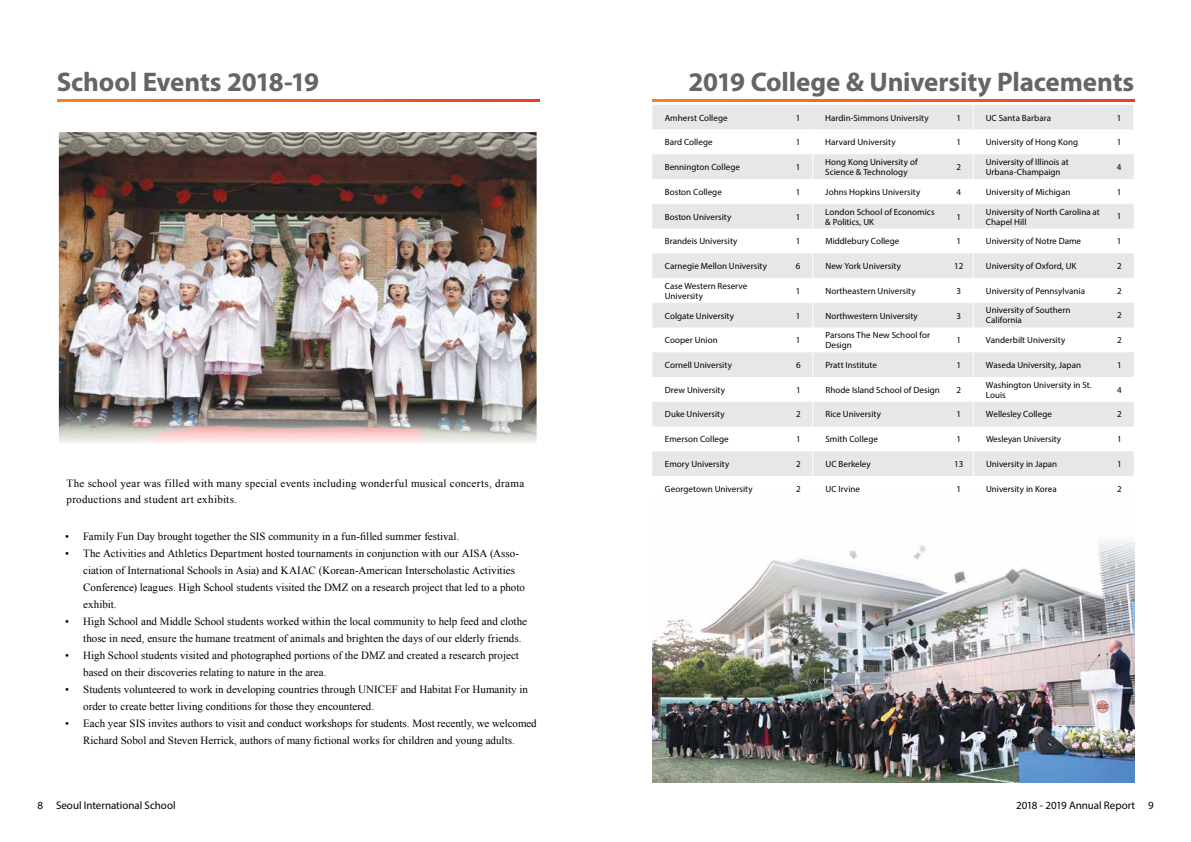
<style>
.page{position:relative;width:1191px;height:842px;background:#fff}
.page>*{position:absolute;margin:0;border:0;box-sizing:border-box;transform-origin:0 0}
.t1{font:700 27px "Myriad Pro";letter-spacing:-.005em;color:#676463}
.t2{font:11px/17px "Times New Roman";color:#000}
.t3{font:11px/16px "Times New Roman";letter-spacing:.025em;color:#000}
.t4{font:11px "Myriad Pro";letter-spacing:-.005em;color:#000}
.t5{font:9px/10px "Myriad Pro";letter-spacing:.005em;color:#000}
</style>
<div class="page">
<img style="left:652px;top:539px;width:482px;height:243px">
<img style="left:60px;top:133px;width:475px;height:310px">
<div style="left:57px;top:130px;width:481px;height:316px;border:2px solid #fff"></div>
<svg style="left:652px;top:105px;width:481px;height:371px;fill:#e6e7e8"></svg>
<svg style="left:812px;top:130px;width:1px;height:346px"></svg>
<svg style="left:973px;top:105px;width:1px;height:371px"></svg>
<svg style="left:652px;top:99px;width:482px;height:3px"></svg>
<svg style="left:57px;top:99px;width:482px;height:3px"></svg>
<h1 class="t1" style="left:57px;top:64px;width:264px">School Events 2018-19</h1>
<h1 class="t1" style="left:688px;top:64px;width:447px">2019 College &amp; University Placements</h1>
<p class="t3" style="left:67px;top:475px;width:459px">The school year was filled with many special events including wonderful musical concerts, drama productions and student art exhibits.</p>
<p class="t2" style="left:65px;top:527px;width:395px">• Family Fun Day brought together the SIS community in a fun-filled summer festival.</p>
<p class="t2" style="left:83px;top:544px;width:443px;text-indent:-18px">• The Activities and Athletics Department hosted tournaments in conjunction with our AISA (Asso&shy;ciation of International Schools in Asia) and KAIAC (Korean-American Interscholastic Activities Conference) leagues. High School students visited the DMZ on a research project that led to a photo exhibit.</p>
<p class="t2" style="left:83px;top:612px;width:445px;text-indent:-18px">• High School and Middle School students worked within the local community to help feed and clothe those in need, ensure the humane treatment of animals and brighten the days of our elderly friends.</p>
<p class="t2" style="left:83px;top:646px;width:437px;text-indent:-18px">• High School students visited and photographed portions of the DMZ and created a research project based on their discoveries relating to nature in the area.</p>
<p class="t2" style="left:83px;top:680px;width:446px;text-indent:-18px">• Students volunteered to work in developing countries through UNICEF and Habitat For Humanity in order to create better living conditions for those they encountered.</p>
<p class="t2" style="left:65px;top:714px;width:473px;text-align:center">• Each year SIS invites authors to visit and conduct workshops for students. Most recently, we welcomed<br>Richard Sobol and Steven Herrick, authors of many fictional works for children and young adults.</p>
<p class="t5" style="left:664px;top:112px;width:64px">Amherst College</p>
<p class="t5" style="left:796px;top:112px;width:6px">1</p>
<p class="t5" style="left:825px;top:112px;width:105px">Hardin-Simmons University</p>
<p class="t5" style="left:956px;top:112px;width:6px">1</p>
<p class="t5" style="left:985px;top:112px;width:67px">UC Santa Barbara</p>
<p class="t5" style="left:1116px;top:112px;width:6px">1</p>
<p class="t5" style="left:664px;top:137px;width:49px">Bard College</p>
<p class="t5" style="left:796px;top:137px;width:6px">1</p>
<p class="t5" style="left:825px;top:137px;width:72px">Harvard University</p>
<p class="t5" style="left:956px;top:137px;width:6px">1</p>
<p class="t5" style="left:985px;top:137px;width:94px">University of Hong Kong</p>
<p class="t5" style="left:1116px;top:137px;width:6px">1</p>
<p class="t5" style="left:665px;top:162px;width:77px">Bennington College</p>
<p class="t5" style="left:796px;top:162px;width:6px">1</p>
<p class="t5" style="left:825px;top:157px;width:94px">Hong Kong University of<br>Science &amp; Technology</p>
<p class="t5" style="left:956px;top:162px;width:6px">2</p>
<p class="t5" style="left:985px;top:157px;width:84px">University of Illinois at<br>Urbana-Champaign</p>
<p class="t5" style="left:1117px;top:162px;width:6px">4</p>
<p class="t5" style="left:665px;top:187px;width:59px">Boston College</p>
<p class="t5" style="left:796px;top:187px;width:6px">1</p>
<p class="t5" style="left:825px;top:187px;width:97px">Johns Hopkins University</p>
<p class="t5" style="left:956px;top:187px;width:6px">4</p>
<p class="t5" style="left:985px;top:187px;width:86px">University of Michigan</p>
<p class="t5" style="left:1117px;top:187px;width:6px">1</p>
<p class="t5" style="left:665px;top:211px;width:68px">Boston University</p>
<p class="t5" style="left:796px;top:211px;width:6px">1</p>
<p class="t5" style="left:825px;top:206px;width:111px">London School of Economics &amp; Politics, UK</p>
<p class="t5" style="left:956px;top:211px;width:6px">1</p>
<p class="t5" style="left:985px;top:206px;width:116px">University of North Carolina at<br>Chapel Hill</p>
<p class="t5" style="left:1117px;top:211px;width:6px">1</p>
<p class="t5" style="left:665px;top:236px;width:74px">Brandeis University</p>
<p class="t5" style="left:796px;top:236px;width:6px">1</p>
<p class="t5" style="left:825px;top:236px;width:75px">Middlebury College</p>
<p class="t5" style="left:956px;top:236px;width:6px">1</p>
<p class="t5" style="left:986px;top:236px;width:97px">University of Notre Dame</p>
<p class="t5" style="left:1117px;top:236px;width:6px">1</p>
<p class="t5" style="left:665px;top:261px;width:104px">Carnegie Mellon University</p>
<p class="t5" style="left:796px;top:261px;width:6px">6</p>
<p class="t5" style="left:825px;top:261px;width:77px">New York University</p>
<p class="t5" style="left:954px;top:261px;width:11px">12</p>
<p class="t5" style="left:986px;top:261px;width:92px">University of Oxford, UK</p>
<p class="t5" style="left:1117px;top:261px;width:6px">2</p>
<p class="t5" style="left:665px;top:281px;width:84px">Case Western Reserve<br>University</p>
<p class="t5" style="left:796px;top:286px;width:6px">1</p>
<p class="t5" style="left:825px;top:286px;width:92px">Northeastern University</p>
<p class="t5" style="left:956px;top:286px;width:6px">3</p>
<p class="t5" style="left:986px;top:286px;width:101px">University of Pennsylvania</p>
<p class="t5" style="left:1117px;top:286px;width:6px">2</p>
<p class="t5" style="left:665px;top:310px;width:71px">Colgate University</p>
<p class="t5" style="left:796px;top:310px;width:6px">1</p>
<p class="t5" style="left:825px;top:310px;width:94px">Northwestern University</p>
<p class="t5" style="left:956px;top:310px;width:6px">3</p>
<p class="t5" style="left:986px;top:305px;width:86px">University of Southern<br>California</p>
<p class="t5" style="left:1117px;top:310px;width:6px">2</p>
<p class="t5" style="left:665px;top:335px;width:54px">Cooper Union</p>
<p class="t5" style="left:796px;top:335px;width:6px">1</p>
<p class="t5" style="left:825px;top:330px;width:106px">Parsons The New School for<br>Design</p>
<p class="t5" style="left:956px;top:335px;width:6px">1</p>
<p class="t5" style="left:986px;top:335px;width:81px">Vanderbilt University</p>
<p class="t5" style="left:1117px;top:335px;width:6px">2</p>
<p class="t5" style="left:665px;top:360px;width:69px">Cornell University</p>
<p class="t5" style="left:796px;top:360px;width:6px">6</p>
<p class="t5" style="left:825px;top:360px;width:53px">Pratt Institute</p>
<p class="t5" style="left:956px;top:360px;width:6px">1</p>
<p class="t5" style="left:986px;top:360px;width:97px">Waseda University, Japan</p>
<p class="t5" style="left:1117px;top:360px;width:6px">1</p>
<p class="t5" style="left:665px;top:385px;width:62px">Drew University</p>
<p class="t5" style="left:796px;top:385px;width:6px">1</p>
<p class="t5" style="left:825px;top:385px;width:116px">Rhode Island School of Design</p>
<p class="t5" style="left:956px;top:385px;width:6px">2</p>
<p class="t5" style="left:986px;top:380px;width:107px">Washington University in St.<br>Louis</p>
<p class="t5" style="left:1117px;top:385px;width:6px">4</p>
<p class="t5" style="left:665px;top:409px;width:61px">Duke University</p>
<p class="t5" style="left:796px;top:409px;width:6px">2</p>
<p class="t5" style="left:825px;top:409px;width:57px">Rice University</p>
<p class="t5" style="left:956px;top:409px;width:6px">1</p>
<p class="t5" style="left:986px;top:409px;width:67px">Wellesley College</p>
<p class="t5" style="left:1117px;top:409px;width:6px">2</p>
<p class="t5" style="left:665px;top:434px;width:65px">Emerson College</p>
<p class="t5" style="left:796px;top:434px;width:6px">1</p>
<p class="t5" style="left:825px;top:434px;width:54px">Smith College</p>
<p class="t5" style="left:956px;top:434px;width:6px">1</p>
<p class="t5" style="left:986px;top:434px;width:77px">Wesleyan University</p>
<p class="t5" style="left:1117px;top:434px;width:6px">1</p>
<p class="t5" style="left:665px;top:459px;width:66px">Emory University</p>
<p class="t5" style="left:796px;top:459px;width:6px">2</p>
<p class="t5" style="left:825px;top:459px;width:47px">UC Berkeley</p>
<p class="t5" style="left:954px;top:459px;width:11px">13</p>
<p class="t5" style="left:986px;top:459px;width:73px">University in Japan</p>
<p class="t5" style="left:1117px;top:459px;width:6px">1</p>
<p class="t5" style="left:665px;top:484px;width:89px">Georgetown University</p>
<p class="t5" style="left:796px;top:484px;width:6px">2</p>
<p class="t5" style="left:825px;top:484px;width:36px">UC Irvine</p>
<p class="t5" style="left:956px;top:484px;width:6px">1</p>
<p class="t5" style="left:986px;top:484px;width:72px">University in Korea</p>
<p class="t5" style="left:1117px;top:484px;width:6px">2</p>
<p class="t4" style="left:38px;top:798px;width:140px">8 Seoul International School</p>
<p class="t4" style="left:1016px;top:798px;width:139px">2018 - 2019 Annual Report 9</p>
</div>
